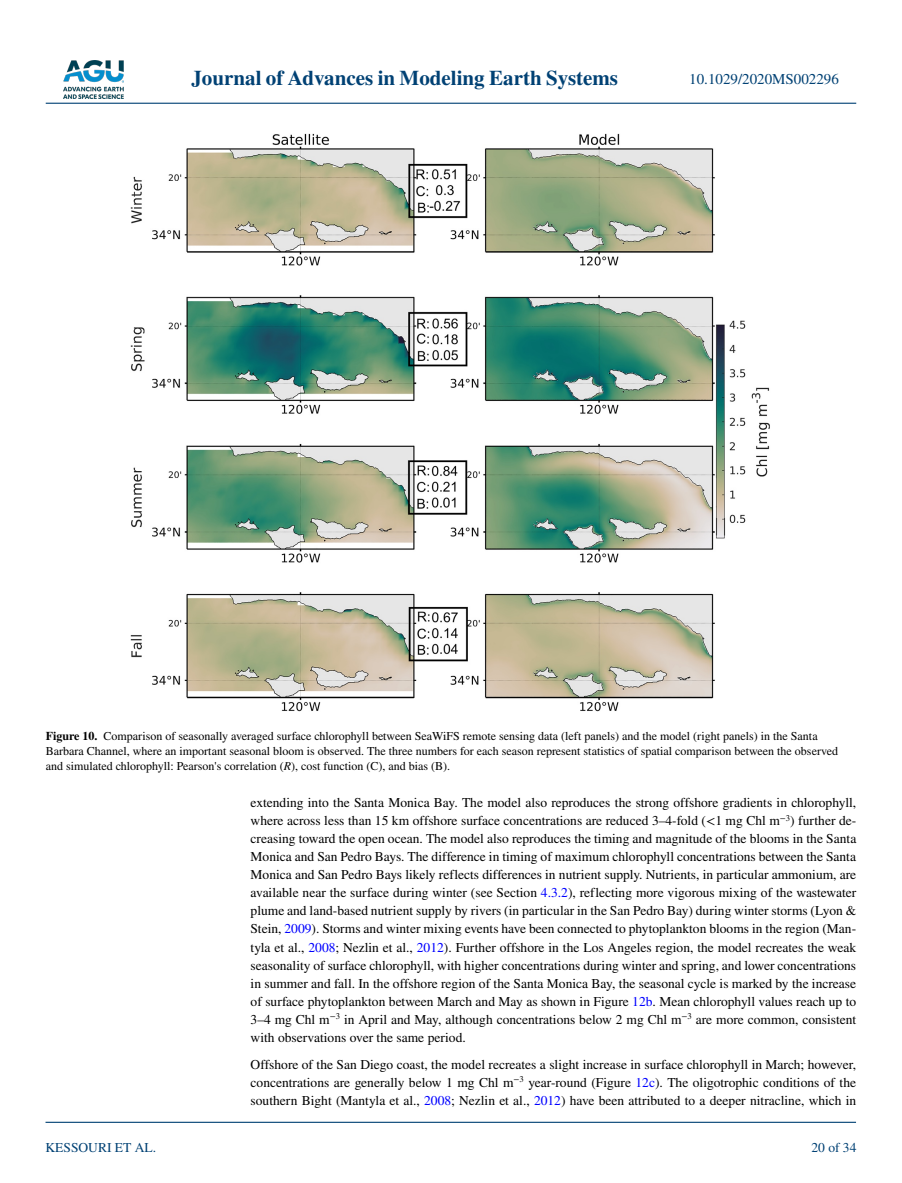
<style>
.page{position:relative;width:902px;height:1183px;background:#fff}
.page>*{position:absolute;margin:0;border:0;box-sizing:border-box;transform-origin:0 0}
.t1{font:700 21px "STIX";color:#004174}
.t2{font:15px "STIX";color:#004174}
.t3{font:13.5px/18px "STIX";color:#000;text-align:justify}
.t4{font:13.5px "STIX";color:#004174}
.t5{font:12px/15px "STIX";color:#000}
.s1{font-weight:700}
.s2{font-style:italic}
.s3{color:#00f}
</style>
<div class="page">
<img style="left:63px;top:60px;width:60px;height:39px">
<hr style="left:46px;top:103px;width:810px;height:1px;background:#004174">
<hr style="left:45px;top:1121px;width:810px;height:1px;background:#004174">
<img style="left:130px;top:134px;width:640px;height:577px">
<h1 class="t1" style="left:191px;top:66px;width:428px">Journal of Advances in Modeling Earth Systems</h1>
<p class="t2" style="left:689px;top:69px;width:151px">10.1029/2020MS002296</p>
<p class="t5" style="left:46px;top:729px;width:794px"><span class="s1">Figure 10.</span> Comparison of seasonally averaged surface chlorophyll between SeaWiFS remote sensing data (left panels) and the model (right panels) in the Santa<br>Barbara Channel, where an important seasonal bloom is observed. The three numbers for each season represent statistics of spatial comparison between the observed and simulated chlorophyll: Pearson's correlation (<span class="s2">R</span>), cost function (C), and bias (B).</p>
<p class="t4" style="left:45px;top:1138px;width:112px">KESSOURI ET AL.</p>
<p class="t3" style="left:250px;top:794px;width:607px">extending into the Santa Monica Bay. The model also reproduces the strong offshore gradients in chlorophyll, where across less than 15 km offshore surface concentrations are reduced 3–4-fold (&lt;1 mg Chl m<sup>−3</sup>) further de&shy;creasing toward the open ocean. The model also reproduces the timing and magnitude of the blooms in the Santa Monica and San Pedro Bays. The difference in timing of maximum chlorophyll concentrations between the Santa Monica and San Pedro Bays likely reflects differences in nutrient supply. Nutrients, in particular ammonium, are available near the surface during winter (see Section <span class="s3">4.3.2</span>), reflecting more vigorous mixing of the wastewater plume and land-based nutrient supply by rivers (in particular in the San Pedro Bay) during winter storms (Lyon &amp; Stein, <span class="s3">2009</span>). Storms and winter mixing events have been connected to phytoplankton blooms in the region (Man&shy;tyla et al., <span class="s3">2008</span>; Nezlin et al., <span class="s3">2012</span>). Further offshore in the Los Angeles region, the model recreates the weak seasonality of surface chlorophyll, with higher concentrations during winter and spring, and lower concentrations in summer and fall. In the offshore region of the Santa Monica Bay, the seasonal cycle is marked by the increase of surface phytoplankton between March and May as shown in Figure <span class="s3">12b</span>. Mean chlorophyll values reach up to 3–4 mg Chl m<sup>−3</sup> in April and May, although concentrations below 2 mg Chl m<sup>−3</sup> are more common, consistent with observations over the same period.</p>
<p class="t3" style="left:250px;top:1055px;width:607px">Offshore of the San Diego coast, the model recreates a slight increase in surface chlorophyll in March; however, concentrations are generally below 1 mg Chl m<sup>−3</sup> year-round (Figure <span class="s3">12c</span>). The oligotrophic conditions of the southern Bight (Mantyla et al., <span class="s3">2008</span>; Nezlin et al., <span class="s3">2012</span>) have been attributed to a deeper nitracline, which in</p>
<p class="t4" style="left:811px;top:1138px;width:46px">20 of 34</p>
</div>
